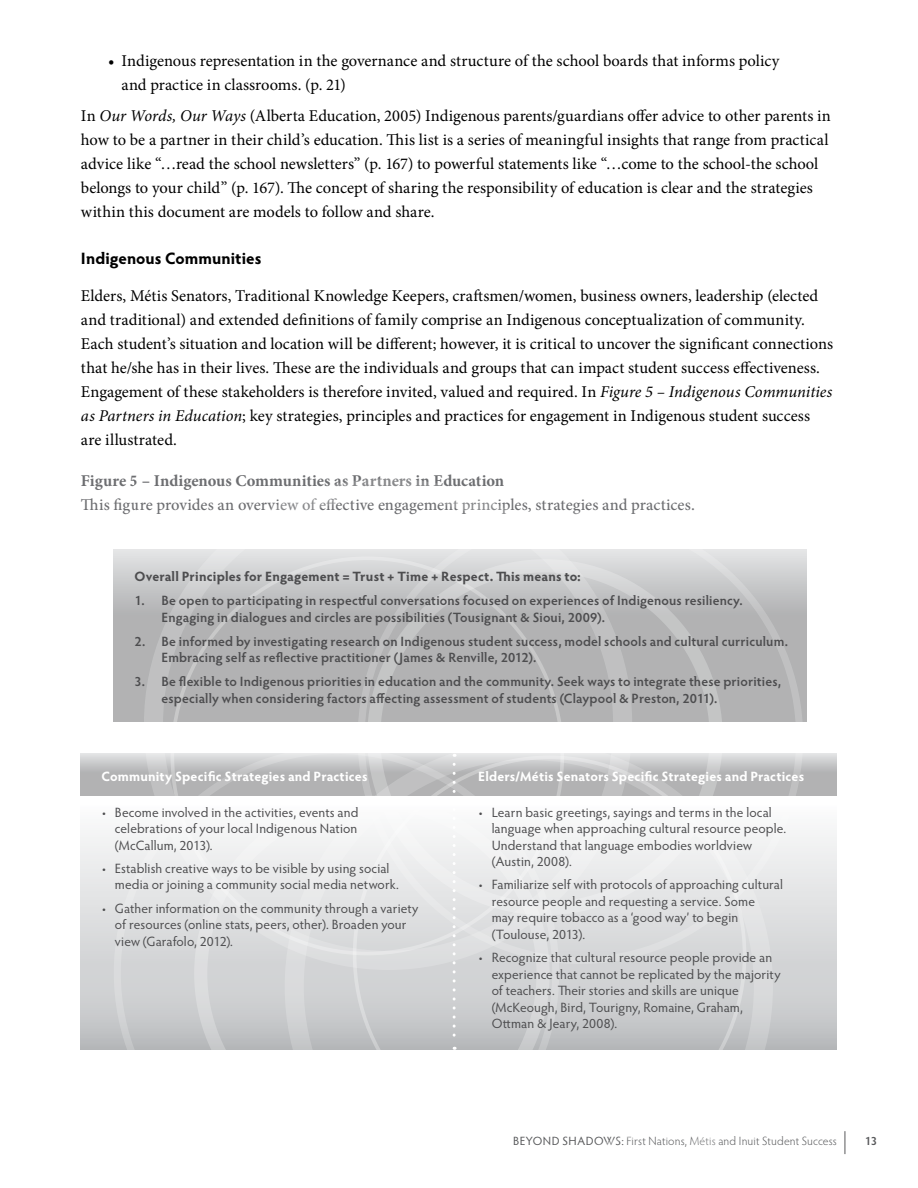
<style>
.page{position:relative;width:918px;height:1188px;background:#fff}
.page>*{position:absolute;margin:0;border:0;box-sizing:border-box;transform-origin:0 0}
.t1{font:16.5px/24px "Minion Pro";color:#000}
.t2{font:500 16.5px "Minion Pro";color:#6d6e71}
.t3{font:700 16.5px "Minion Pro";color:#6d6e71}
.t4{font:700 16.5px "Hypatia Sans Pro";letter-spacing:.005em;color:#000}
.t5{font:13.5px/16.5px "Hypatia Sans Pro";letter-spacing:.01em;color:#4d4d4f}
.t6{font:600 13.5px/16.5px "Hypatia Sans Pro";letter-spacing:.01em;color:#4d4d4f}
.t7{font:700 13.5px "Hypatia Sans Pro";letter-spacing:.01em;color:#fff}
.t8{font:700 13.5px "Hypatia Sans Pro";letter-spacing:.01em;color:#4d4d4f}
.t9{font:300 12px "Hypatia Sans Pro";letter-spacing:.01em;color:#58595b}
.t10{font:12px "Hypatia Sans Pro";color:#58595b}
.t11{font:600 12px "Hypatia Sans Pro";color:#58595b}
.s1{font-style:italic}
.s2{font-weight:400}
</style>
<div class="page">
<svg style="left:845px;top:1131px;width:1px;height:23px"></svg>
<div style="left:81px;top:798px;width:756px;height:252px;background:linear-gradient(to bottom,#fdfefe,#bdbfc1)"></div>
<div style="left:81px;top:754px;width:756px;height:41px;background:linear-gradient(to bottom,#d2d3d4,#a7a7a8)"></div>
<svg style="left:114px;top:549px;width:692px;height:173px;background:#bdbdbe"></svg>
<div style="left:144px;top:478px;width:488px;height:492px;border:19px solid #fff;border-radius:50%"></div>
<div style="left:367px;top:559px;width:356px;height:356px;border:13px solid #fff;border-radius:50%"></div>
<svg style="left:367px;top:741px;width:406px;height:309px"></svg>
<svg style="left:114px;top:747px;width:445px;height:303px"></svg>
<p class="t1" style="left:121px;top:49px;width:659px;text-indent:-13px">• Indigenous representation in the governance and structure of the school boards that informs policy and practice in classrooms. (p. 21)</p>
<p class="t1" style="left:81px;top:104px;width:751px">In <span class="s1">Our Words, Our Ways</span> (Alberta Education, 2005) Indigenous parents/guardians offer advice to other parents in how to be a partner in their child’s education. This list is a series of meaningful insights that range from practical advice like “…read the school newsletters” (p. 167) to powerful statements like “…come to the school-the school belongs to your child” (p. 167). The concept of sharing the responsibility of education is clear and the strategies within this document are models to follow and share.</p>
<p class="t4" style="left:81px;top:246px;width:182px">Indigenous Communities</p>
<p class="t1" style="left:81px;top:284px;width:754px">Elders, Métis Senators, Traditional Knowledge Keepers, craftsmen/women, business owners, leadership (elected and traditional) and extended definitions of family comprise an Indigenous conceptualization of community.<br>Each student’s situation and location will be different; however, it is critical to uncover the significant connections that he/she has in their lives. These are the individuals and groups that can impact student success effectiveness.<br>Engagement of these stakeholders is therefore invited, valued and required. In <span class="s1">Figure 5 – Indigenous Communities as Partners in Education</span>; key strategies, principles and practices for engagement in Indigenous student success are illustrated.</p>
<p class="t3" style="left:81px;top:469px;width:425px">Figure 5 – Indigenous Communities as Partners in Education</p>
<p class="t2" style="left:81px;top:494px;width:615px">This figure provides an overview of effective engagement principles, strategies and practices.</p>
<p class="t8" style="left:135px;top:567px;width:448px">Overall Principles for Engagement = Trust + Time + Respect. This means to:</p>
<p class="t6" style="left:162px;top:592px;width:583px;text-indent:-27px">1. Be open to participating in respectful conversations focused on experiences of Indigenous resiliency.<br>Engaging in dialogues and circles are possibilities (Tousignant &amp; Sioui, 2009).</p>
<p class="t6" style="left:162px;top:632px;width:628px;text-indent:-27px">2. Be informed by investigating research on Indigenous student success, model schools and cultural curriculum.<br>Embracing self as reflective practitioner (James &amp; Renville, 2012).</p>
<p class="t6" style="left:162px;top:673px;width:621px;text-indent:-27px">3. Be flexible to Indigenous priorities in education and the community. Seek ways to integrate these priorities, especially when considering factors affecting assessment of students (Claypool &amp; Preston, 2011).</p>
<p class="t7" style="left:101px;top:766px;width:268px">Community Specific Strategies and Practices</p>
<p class="t5" style="left:115px;top:803px;width:245px;text-align:justify;text-indent:-14px">• Become involved in the activities, events and celebrations of your local Indigenous Nation (McCallum, 2013).</p>
<p class="t5" style="left:115px;top:860px;width:285px;text-indent:-14px">• Establish creative ways to be visible by using social media or joining a community social media network.</p>
<p class="t5" style="left:115px;top:899px;width:305px;text-indent:-14px">• Gather information on the community through a variety of resources (online stats, peers, other). Broaden your view (Garafolo, 2012).</p>
<p class="t7" style="left:478px;top:766px;width:328px">Elders/Métis Senators Specific Strategies and Practices</p>
<p class="t5" style="left:492px;top:803px;width:296px;text-indent:-14px">• Learn basic greetings, sayings and terms in the local language when approaching cultural resource people.<br>Understand that language embodies worldview (Austin, 2008).</p>
<p class="t5" style="left:492px;top:876px;width:293px;text-indent:-14px">• Familiarize self with protocols of approaching cultural resource people and requesting a service. Some<br>may require tobacco as a ‘good way’ to begin (Toulouse, 2013).</p>
<p class="t5" style="left:492px;top:949px;width:290px;text-indent:-14px">• Recognize that cultural resource people provide an experience that cannot be replicated by the majority of teachers. Their stories and skills are unique (McKeough, Bird, Tourigny, Romaine, Graham, Ottman &amp; Jeary, 2008).</p>
<p class="t10" style="left:513px;top:1133px;width:16px">Beyond</p>
<p class="t10" style="left:563px;top:1133px;width:16px">Shadows</p>
<p class="t9" style="left:621px;top:1133px;width:217px"><span class="s2">:</span> First Nations, Métis and Inuit Student Success</p>
<p class="t11" style="left:865px;top:1133px;width:14px">13</p>
</div>
